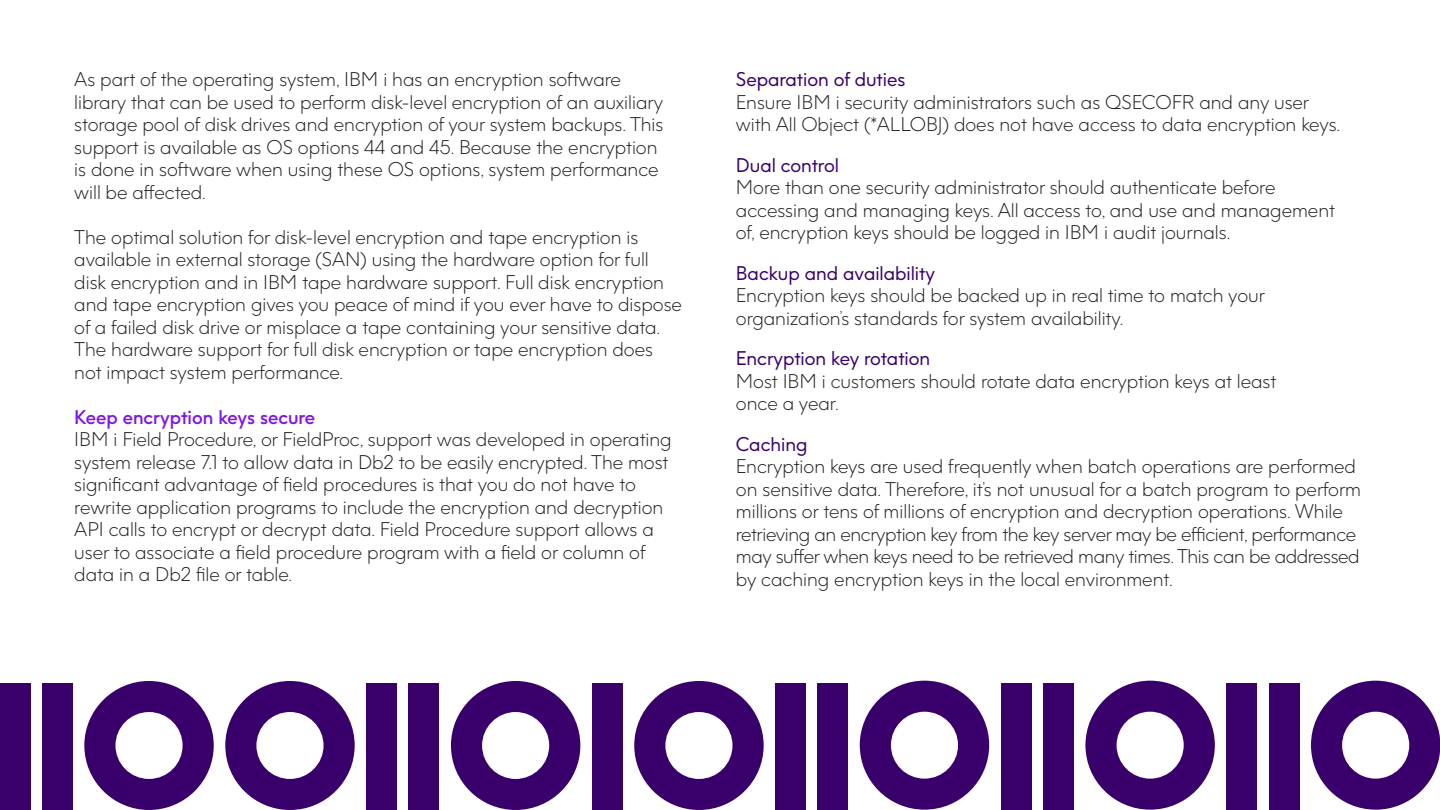
<style>
.page{position:relative;width:1440px;height:810px;background:#fff}
.page>*{position:absolute;margin:0;border:0;box-sizing:border-box;transform-origin:0 0}
.t1{font:300 18.75px/22.5px "Precisely";color:#231f20}
.t2{font:18.75px "Precisely";color:#39006b}
.t3{font:600 18.75px "Precisely";color:#8017e0}
</style>
<div class="page">
<div style="left:0;top:683px;width:30px;height:127px;background:#39006b"></div>
<div style="left:817px;top:683px;width:31px;height:127px;background:#39006b"></div>
<div style="left:1269px;top:683px;width:30px;height:127px;background:#39006b"></div>
<div style="left:775px;top:683px;width:31px;height:127px;background:#39006b"></div>
<div style="left:1226px;top:683px;width:31px;height:127px;background:#39006b"></div>
<div style="left:1043px;top:683px;width:31px;height:127px;background:#39006b"></div>
<div style="left:1001px;top:683px;width:31px;height:127px;background:#39006b"></div>
<div style="left:366px;top:683px;width:31px;height:127px;background:#39006b"></div>
<svg style="left:84px;top:681px;width:130px;height:129px"></svg>
<svg style="left:860px;top:681px;width:129px;height:129px"></svg>
<svg style="left:1085px;top:681px;width:130px;height:129px"></svg>
<svg style="left:1311px;top:681px;width:129px;height:129px"></svg>
<div style="left:42px;top:683px;width:31px;height:127px;background:#39006b"></div>
<svg style="left:225px;top:681px;width:130px;height:129px"></svg>
<svg style="left:451px;top:681px;width:129px;height:129px"></svg>
<div style="left:409px;top:683px;width:30px;height:127px;background:#39006b"></div>
<svg style="left:634px;top:681px;width:130px;height:129px"></svg>
<div style="left:592px;top:683px;width:31px;height:127px;background:#39006b"></div>
<p class="t1" style="left:74px;top:68px;width:591px">As part of the operating system, IBM i has an encryption software library that can be used to perform disk-level encryption of an auxiliary storage pool of disk drives and encryption of your system backups. This support is available as OS options 44 and 45. Because the encryption is done in software when using these OS options, system performance will be affected.</p>
<p class="t1" style="left:74px;top:226px;width:609px">The optimal solution for disk-level encryption and tape encryption is available in external storage (SAN) using the hardware option for full disk encryption and in IBM tape hardware support. Full disk encryption and tape encryption gives you peace of mind if you ever have to dispose of a failed disk drive or misplace a tape containing your sensitive data.<br>The hardware support for full disk encryption or tape encryption does not impact system performance.</p>
<p class="t3" style="left:74px;top:405px;width:242px">Keep encryption keys secure</p>
<p class="t1" style="left:74px;top:428px;width:599px">IBM i Field Procedure, or FieldProc, support was developed in operating system release 7.1 to allow data in Db2 to be easily encrypted. The most significant advantage of field procedures is that you do not have to rewrite application programs to include the encryption and decryption API calls to encrypt or decrypt data. Field Procedure support allows a user to associate a field procedure program with a field or column of data in a Db2 file or table.</p>
<p class="t2" style="left:736px;top:67px;width:171px">Separation of duties</p>
<p class="t1" style="left:736px;top:91px;width:606px">Ensure IBM i security administrators such as QSECOFR and any user with All Object (*ALLOBJ) does not have access to data encryption keys.</p>
<p class="t2" style="left:736px;top:153px;width:105px">Dual control</p>
<p class="t1" style="left:736px;top:176px;width:600px">More than one security administrator should authenticate before accessing and managing keys. All access to, and use and management of, encryption keys should be logged in IBM i audit journals.</p>
<p class="t2" style="left:736px;top:261px;width:201px">Backup and availability</p>
<p class="t1" style="left:736px;top:284px;width:531px">Encryption keys should be backed up in real time to match your organization’s standards for system availability.</p>
<p class="t2" style="left:736px;top:346px;width:196px">Encryption key rotation</p>
<p class="t1" style="left:736px;top:370px;width:542px">Most IBM i customers should rotate data encryption keys at least once a year.</p>
<p class="t2" style="left:736px;top:432px;width:73px">Caching</p>
<p class="t1" style="left:736px;top:455px;width:627px">Encryption keys are used frequently when batch operations are performed on sensitive data. Therefore, it’s not unusual for a batch program to perform millions or tens of millions of encryption and decryption operations. While retrieving an encryption key from the key server may be efficient, performance may suffer when keys need to be retrieved many times. This can be addressed by caching encryption keys in the local environment.</p>
</div>
